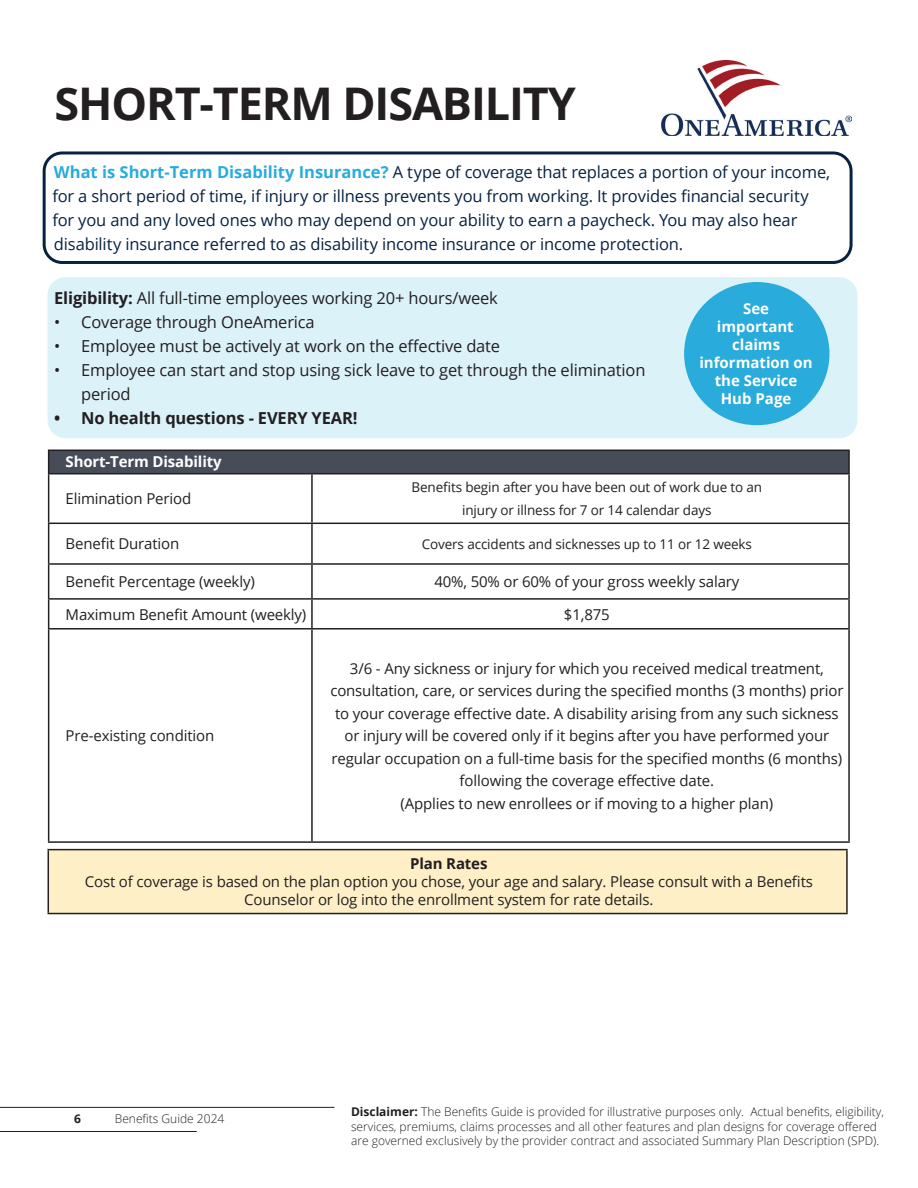
<style>
.page{position:relative;width:918px;height:1188px;background:#fff}
.page>*{position:absolute;margin:0;border:0;box-sizing:border-box;transform-origin:0 0}
.t1{font:700 45px "Open Sans";letter-spacing:-.025em;color:#231f20}
.t2{font:16.5px/24px "Open Sans";letter-spacing:-.01em;color:#062240}
.t3{font:16.5px/24px "Open Sans";letter-spacing:-.01em;color:#231f20}
.t4{font:700 16.5px "Open Sans";letter-spacing:-.01em;color:#231f20}
.t5{font:15px/22.5px "Open Sans";letter-spacing:-.01em;color:#231f20;text-align:center}
.t6{font:700 15px/18px "Open Sans";color:#fff;text-align:center}
.t7{font:700 15px "Open Sans";letter-spacing:-.01em;color:#231f20}
.t8{font:13.5px/22.5px "Open Sans";letter-spacing:-.01em;color:#231f20;text-align:center}
.t9{font:300 12px/14.4px "Open Sans";color:#231f20}
.t10{font:700 12px "Open Sans";color:#231f20}
.s1{font-weight:700;color:#29abdb}
.s2{font-weight:700}
</style>
<div class="page">
<hr style="left:0;top:1107px;width:334px;height:1px;background:#231f20">
<hr style="left:0;top:1131px;width:197px;height:1px;background:#231f20">
<div style="left:47px;top:277px;width:810px;height:161px;background:#dcf2f9;border-radius:18px"></div>
<div style="left:43px;top:151px;width:810px;height:113px;border:3px solid #062240;border-radius:18px"></div>
<div style="left:49px;top:450px;width:800px;height:24px;background:#474d58"></div>
<svg style="left:49px;top:474px;width:799px;height:367px"></svg>
<hr style="left:48px;top:474px;width:1px;height:49px;background:#231f20">
<hr style="left:48px;top:524px;width:1px;height:39px;background:#231f20">
<hr style="left:48px;top:565px;width:1px;height:33px;background:#231f20">
<svg style="left:48px;top:600px;width:1px;height:28px"></svg>
<hr style="left:48px;top:630px;width:1px;height:211px;background:#231f20">
<hr style="left:311px;top:474px;width:2px;height:49px;background:#231f20">
<hr style="left:848px;top:474px;width:2px;height:49px;background:#231f20">
<hr style="left:311px;top:524px;width:2px;height:39px;background:#231f20">
<hr style="left:848px;top:524px;width:2px;height:39px;background:#231f20">
<hr style="left:311px;top:565px;width:2px;height:33px;background:#231f20">
<hr style="left:848px;top:565px;width:2px;height:33px;background:#231f20">
<hr style="left:312px;top:598px;width:538px;height:2px;background:#231f20">
<hr style="left:311px;top:600px;width:2px;height:28px;background:#231f20">
<hr style="left:848px;top:600px;width:2px;height:28px;background:#231f20">
<hr style="left:312px;top:628px;width:538px;height:2px;background:#231f20">
<hr style="left:311px;top:630px;width:2px;height:211px;background:#231f20">
<hr style="left:848px;top:630px;width:2px;height:211px;background:#231f20">
<hr style="left:312px;top:841px;width:538px;height:2px;background:#231f20">
<hr style="left:48px;top:598px;width:264px;height:2px;background:#231f20">
<hr style="left:48px;top:628px;width:264px;height:2px;background:#231f20">
<hr style="left:48px;top:841px;width:264px;height:2px;background:#231f20">
<hr style="left:48px;top:450px;width:264px;height:1px;background:#231f20">
<svg style="left:48px;top:451px;width:1px;height:22px"></svg>
<hr style="left:312px;top:450px;width:538px;height:1px;background:#231f20">
<hr style="left:48px;top:473px;width:264px;height:1px;background:#231f20">
<hr style="left:48px;top:523px;width:264px;height:1px;background:#231f20">
<hr style="left:48px;top:563px;width:264px;height:2px;background:#231f20">
<hr style="left:848px;top:451px;width:2px;height:22px;background:#231f20">
<hr style="left:312px;top:473px;width:538px;height:1px;background:#231f20">
<hr style="left:312px;top:523px;width:538px;height:1px;background:#231f20">
<hr style="left:312px;top:563px;width:538px;height:2px;background:#231f20">
<div style="left:684px;top:282px;width:145px;height:143px;background:#29abdb;border-radius:50%"></div>
<img style="left:662px;top:60px;width:190px;height:75px">
<div style="left:48px;top:850px;width:799px;height:64px;background:#feefc7"></div>
<hr style="left:48px;top:913px;width:800px;height:1px;background:#231f20">
<hr style="left:48px;top:849px;width:800px;height:1px;background:#231f20">
<hr style="left:48px;top:850px;width:1px;height:63px;background:#231f20">
<hr style="left:846px;top:850px;width:2px;height:63px;background:#231f20">
<h1 class="t1" style="left:54px;top:72px;width:523px">SHORT-TERM DISABILITY</h1>
<p class="t2" style="left:52px;top:160px;width:779px"><span class="s1">What is Short-Term Disability Insurance?</span> A type of coverage that replaces a portion of your income, for a short period of time, if injury or illness prevents you from working. It provides financial security for you and any loved ones who may depend on your ability to earn a paycheck. You may also hear disability insurance referred to as disability income insurance or income protection.</p>
<p class="t3" style="left:54px;top:286px;width:445px"><span class="s2">Eligibility:</span> All full-time employees working 20+ hours/week</p>
<p class="t3" style="left:54px;top:310px;width:262px">• Coverage through OneAmerica</p>
<p class="t3" style="left:54px;top:334px;width:447px">• Employee must be actively at work on the effective date</p>
<p class="t3" style="left:81px;top:358px;width:566px;text-indent:-27px">• Employee can start and stop using sick leave to get through the elimination period</p>
<p class="t4" style="left:54px;top:406px;width:305px">• No health questions - EVERY YEAR!</p>
<p class="t6" style="left:699px;top:300px;width:115px">See<br>important claims information on the Service<br>Hub Page</p>
<p class="t6" style="left:66px;top:453px;width:157px">Short-Term Disability</p>
<p class="t5" style="left:66px;top:487px;width:127px">Elimination Period</p>
<p class="t8" style="left:412px;top:476px;width:352px">Benefits begin after you have been out of work due to an injury or illness for 7 or 14 calendar days</p>
<p class="t5" style="left:66px;top:532px;width:115px">Benefit Duration</p>
<p class="t8" style="left:422px;top:532px;width:332px">Covers accidents and sicknesses up to 11 or 12 weeks</p>
<p class="t5" style="left:66px;top:570px;width:191px">Benefit Percentage (weekly)</p>
<p class="t5" style="left:434px;top:570px;width:307px">40%, 50% or 60% of your gross weekly salary</p>
<p class="t5" style="left:66px;top:603px;width:242px">Maximum Benefit Amount (weekly)</p>
<p class="t5" style="left:564px;top:603px;width:47px">$1,875</p>
<p class="t5" style="left:66px;top:724px;width:150px">Pre-existing condition</p>
<p class="t5" style="left:330px;top:657px;width:515px">3/6 - Any sickness or injury for which you received medical treatment, consultation, care, or services during the specified months (3 months) prior to your coverage effective date. A disability arising from any such sickness or injury will be covered only if it begins after you have performed your regular occupation on a full-time basis for the specified months (6 months) following the coverage effective date.<br>(Applies to new enrollees or if moving to a higher plan)</p>
<p class="t7" style="left:410px;top:853px;width:79px">Plan Rates</p>
<p class="t5" style="left:85px;top:872px;width:730px;line-height:18px">Cost of coverage is based on the plan option you chose, your age and salary. Please consult with a Benefits<br>Counselor or log into the enrollment system for rate details.</p>
<p class="t10" style="left:74px;top:1110px;width:8px">6</p>
<p class="t9" style="left:115px;top:1111px;width:111px">Benefits Guide 2024</p>
<p class="t9" style="left:351px;top:1104px;width:535px"><span class="s2">Disclaimer:</span> The Benefits Guide is provided for illustrative purposes only. Actual benefits, eligibility, services, premiums, claims processes and all other features and plan designs for coverage offered are governed exclusively by the provider contract and associated Summary Plan Description (SPD).</p>
</div>
